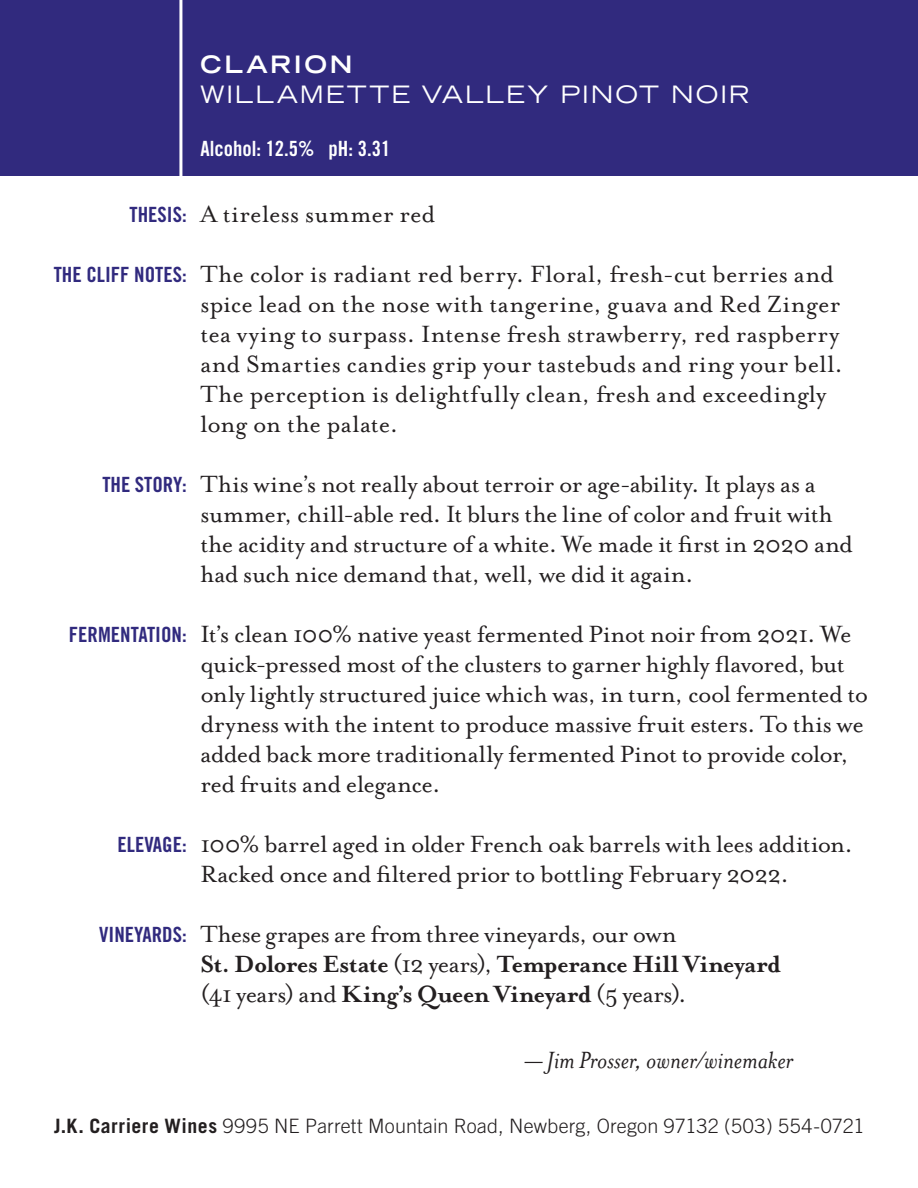
<style>
.page{position:relative;width:918px;height:1188px;background:#fff}
.page>*{position:absolute;margin:0;border:0;box-sizing:border-box;transform-origin:0 0}
.t1{font:27px/30px "Mrs Eaves OT";letter-spacing:-.01em;color:#231f20}
.t2{font:27px/30px "Mrs Eaves OT";letter-spacing:.01em;color:#231f20}
.t3{font:italic 27px "Mrs Eaves OT";letter-spacing:-.005em;color:#231f20}
.t4{font:expanded 24px "Trade Gothic LH";letter-spacing:.08em;color:#fff}
.t5{font:700 expanded 24px "Trade Gothic LH";letter-spacing:.11em;color:#fff}
.t6{font:21px "Trade Gothic Bold Cond Twenty";color:#312a7e}
.t7{font:21px "Trade Gothic Bold Cond Twenty";color:#fff}
.t8{font:300 19.8px "Trade Gothic";letter-spacing:.01em;color:#231f20}
.s1{font-weight:700}
</style>
<div class="page">
<div style="left:0;top:0;width:918px;height:176px;background:#312a7e"></div>
<hr style="left:179px;top:0;width:3px;height:200px;background:#fff">
<p class="t5" style="left:200px;top:48px;width:154px">CLARION</p>
<p class="t4" style="left:200px;top:78px;width:551px">WILLAMETTE VALLEY PINOT NOIR</p>
<p class="t7" style="left:200px;top:136px;width:192px">Alcohol: 12.5% pH: 3.31</p>
<p class="t6" style="left:130px;top:202px;width:59px">THESIS:</p>
<p class="t1" style="left:200px;top:200px;width:236px">A tireless summer red</p>
<p class="t6" style="left:54px;top:262px;width:134px">THE CLIFF NOTES:</p>
<p class="t6" style="left:102px;top:472px;width:86px">THE STORY:</p>
<p class="t6" style="left:69px;top:622px;width:119px">FERMENTATION:</p>
<p class="t6" style="left:118px;top:832px;width:71px">ELEVAGE:</p>
<p class="t6" style="left:99px;top:922px;width:89px">VINEYARDS:</p>
<p class="t2" style="left:200px;top:260px;width:644px">The color is radiant red berry. Floral, fresh-cut berries and spice lead on the nose with tangerine, guava and Red Zinger tea vying to surpass. Intense fresh strawberry, red raspberry and Smarties candies grip your tastebuds and ring your bell.<br>The perception is delightfully clean, fresh and exceedingly long on the palate.</p>
<p class="t1" style="left:200px;top:470px;width:654px">This wine’s not really about terroir or age-ability. It plays as a summer, chill-able red. It blurs the line of color and fruit with the acidity and structure of a white. We made it first in 2020 and had such nice demand that, well, we did it again.</p>
<p class="t1" style="left:200px;top:620px;width:670px">It’s clean 100% native yeast fermented Pinot noir from 2021. We quick-pressed most of the clusters to garner highly flavored, but only lightly structured juice which was, in turn, cool fermented to dryness with the intent to produce massive fruit esters. To this we added back more traditionally fermented Pinot to provide color, red fruits and elegance.</p>
<p class="t1" style="left:200px;top:830px;width:654px">100% barrel aged in older French oak barrels with lees addition.<br>Racked once and filtered prior to bottling February 2022.</p>
<p class="t1" style="left:200px;top:920px;width:582px">These grapes are from three vineyards, our own<br><span class="s1">St. Dolores Estate</span> (12 years), <span class="s1">Temperance Hill Vineyard </span>(41 years) and <span class="s1">King’s Queen Vineyard</span> (5 years).</p>
<p class="t3" style="left:524px;top:1046px;width:270px">—Jim Prosser, owner/winemaker</p>
<p class="t8" style="left:54px;top:1114px;width:812px"><span class="s1">J.K. Carriere Wines</span> 9995 NE Parrett Mountain Road, Newberg, Oregon 97132 (503) 554-0721</p>
</div>
